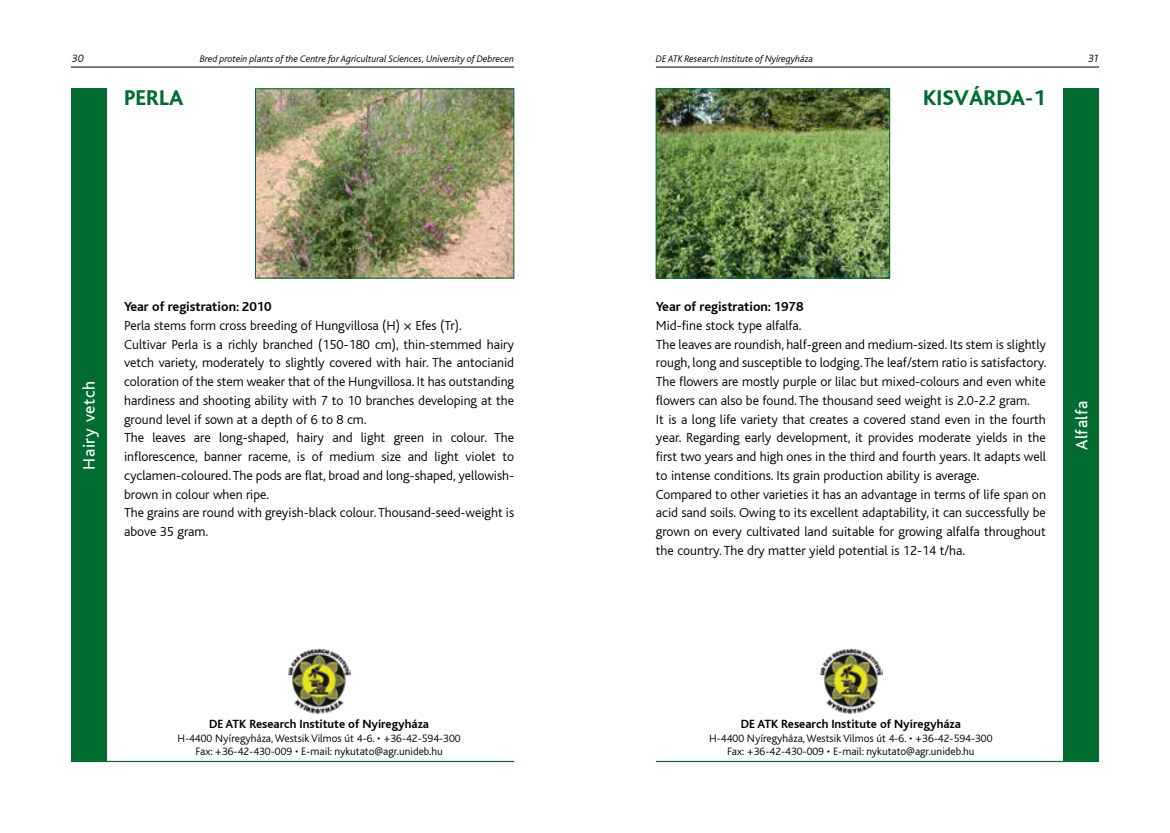
<style>
.page{position:relative;width:1170px;height:833px;background:#fff}
.page>*{position:absolute;margin:0;border:0;box-sizing:border-box;transform-origin:0 0}
.t1{font:800 22.5px "Bliss";color:#006c31}
.t2{font:17.5px "Bliss CE";letter-spacing:.03em;color:#fff}
.t3{font:300 13.75px/18.8px "Bliss CE";color:#000}
.t4{font:700 13.75px "Bliss CE";color:#000}
.t5{font:700 12.5px "Bliss CE";color:#000}
.t6{font:300 11.25px/13.5px "Bliss CE";color:#000;text-align:center}
.t7{font:italic 300 11.25px "Bliss CE";color:#000}
.t8{font:italic 300 10px "Bliss CE";color:#000}
</style>
<div class="page">
<hr style="left:71px;top:67px;width:443px;height:1px;background:#000">
<hr style="left:656px;top:67px;width:442px;height:1px;background:#000">
<div style="left:71px;top:89px;width:35px;height:673px;background:#006c31"></div>
<img style="left:257px;top:91px;width:255px;height:185px">
<div style="left:1063px;top:89px;width:35px;height:673px;background:#006c31"></div>
<img style="left:658px;top:91px;width:229px;height:185px">
<div style="left:656px;top:89px;width:233px;height:189px;border:1px solid #006c31"></div>
<hr style="left:71px;top:761px;width:443px;height:1px;background:#006c31">
<hr style="left:656px;top:761px;width:442px;height:1px;background:#006c31">
<img style="left:288px;top:648px;width:62px;height:65px">
<img style="left:820px;top:648px;width:62px;height:65px">
<p class="t7" style="left:72px;top:52px;width:13px">30</p>
<p class="t8" style="left:200px;top:53px;width:316px">Bred protein plants of the Centre for Agricultural Sciences, University of Debrecen</p>
<p class="t7" style="left:1087px;top:52px;width:12px">31</p>
<p class="t8" style="left:656px;top:53px;width:159px">DE ATK Research Institute of Nyíregyháza</p>
<h1 class="t1" style="left:124px;top:86px;width:48px">PERLA</h1>
<p class="t2" style="left:79px;top:470px;width:90px;rotate:-90deg">Hairy vetch</p>
<p class="t4" style="left:124px;top:299px;width:149px">Year of registration: 2010</p>
<p class="t3" style="left:124px;top:316px;width:391px">Perla stems form cross breeding of Hungvillosa (H) × Efes (Tr).<br>Cultivar Perla is a richly branched (150-180 cm), thin-stemmed hairy vetch variety, moderately to slightly covered with hair. The antocianid coloration of the stem weaker that of the Hungvillosa. It has outstanding hardiness and shooting ability with 7 to 10 branches developing at the ground level if sown at a depth of 6 to 8 cm.<br>The leaves are long-shaped, hairy and light green in colour. The inflorescence, banner raceme, is of medium size and light violet to cyclamen-coloured.The pods are flat, broad and long-shaped, yellowish&shy;brown in colour when ripe.<br>The grains are round with greyish-black colour.Thousand-seed-weight is above 35 gram.</p>
<p class="t5" style="left:209px;top:717px;width:221px">DE ATK Research Institute of Nyíregyháza</p>
<p class="t6" style="left:177px;top:731px;width:285px">H-4400 Nyíregyháza,Westsik Vilmos út 4-6. • +36-42-594-300<br>Fax: +36-42-430-009 • E-mail: nykutato@agr.unideb.hu</p>
<h1 class="t1" style="left:923px;top:86px;width:124px">KISVÁRDA-1</h1>
<p class="t4" style="left:656px;top:299px;width:149px">Year of registration: 1978</p>
<p class="t3" style="left:655px;top:316px;width:392px">Mid-fine stock type alfalfa.<br>The leaves are roundish, half-green and medium-sized. Its stem is slightly rough, long and susceptible to lodging.The leaf/stem ratio is satisfactory.<br>The flowers are mostly purple or lilac but mixed-colours and even white flowers can also be found. The thousand seed weight is 2.0-2.2 gram.<br>It is a long life variety that creates a covered stand even in the fourth year. Regarding early development, it provides moderate yields in the first two years and high ones in the third and fourth years. It adapts well to intense conditions. Its grain production ability is average.<br>Compared to other varieties it has an advantage in terms of life span on acid sand soils. Owing to its excellent adaptability, it can successfully be grown on every cultivated land suitable for growing alfalfa throughout the country. The dry matter yield potential is 12-14 t/ha.</p>
<p class="t2" style="left:1071px;top:450px;width:51px;rotate:-90deg">Alfalfa</p>
<p class="t5" style="left:740px;top:717px;width:221px">DE ATK Research Institute of Nyíregyháza</p>
<p class="t6" style="left:709px;top:731px;width:285px">H-4400 Nyíregyháza,Westsik Vilmos út 4-6. • +36-42-594-300<br>Fax: +36-42-430-009 • E-mail: nykutato@agr.unideb.hu</p>
</div>
